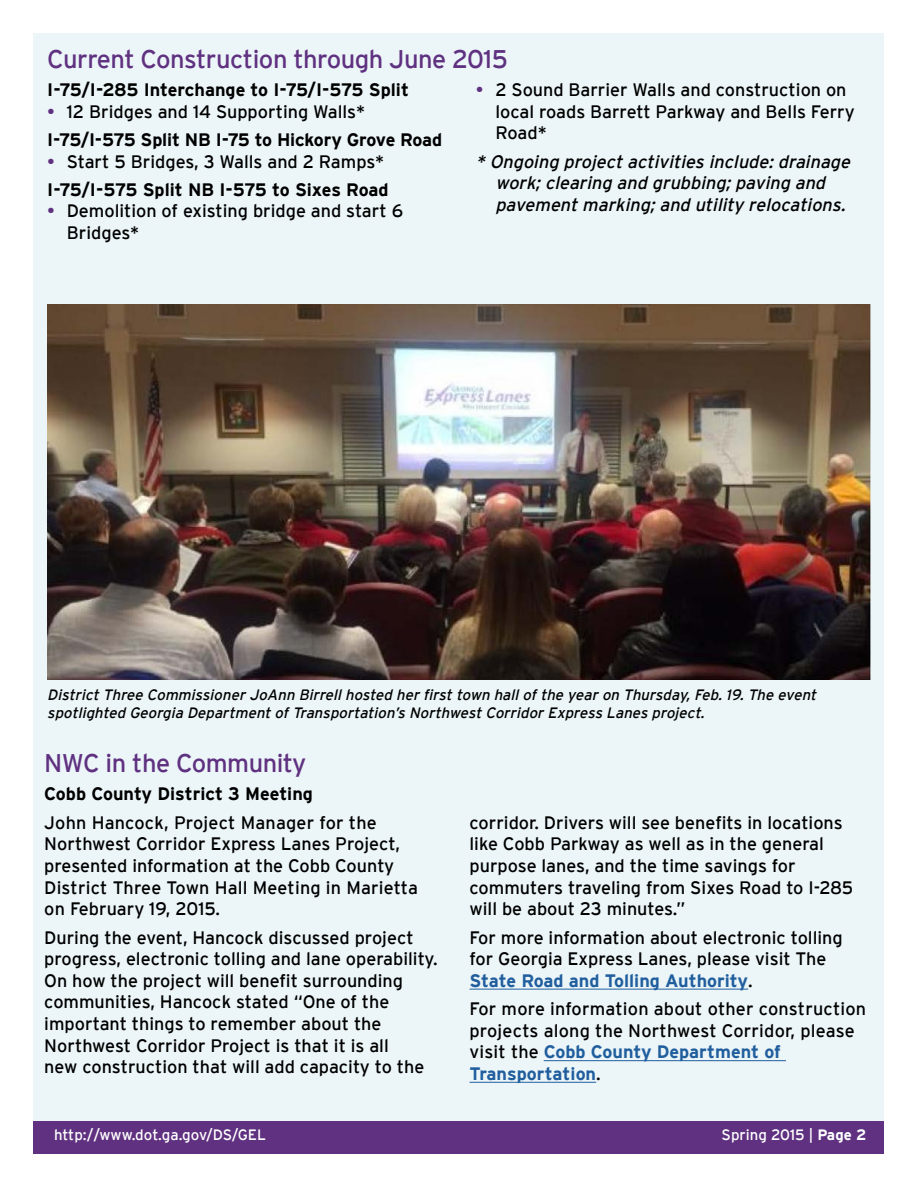
<style>
.page{position:relative;width:918px;height:1188px;background:#fff}
.page>*{position:absolute;margin:0;border:0;box-sizing:border-box;transform-origin:0 0}
.t1{font:25.5px "Interstate";letter-spacing:-.02em;color:#5f3180}
.t2{font:18px/21.6px "Interstate";color:#000}
.t3{font:700 18px/28.3px "Interstate";letter-spacing:-.01em;color:#000}
.t4{font:italic 18px/21.6px "Interstate";color:#000}
.t5{font:italic 15px/18px "Interstate";color:#000}
.t6{font:15px "Interstate";color:#fff}
.s1{font-weight:400;color:#5f3180}
.s2{font-weight:400}
.s3{color:#5f3180}
.s4{font-weight:700;color:#215e9e}
.s5{font-weight:700}
</style>
<div class="page">
<div style="left:34px;top:34px;width:850px;height:1092px;background:#ecf6f8"></div>
<div style="left:34px;top:1121px;width:850px;height:33px;background:#5f3180"></div>
<img style="left:47px;top:305px;width:824px;height:375px">
<hr style="left:470px;top:989px;width:278px;height:1px;background:#215e9e">
<hr style="left:544px;top:1060px;width:242px;height:1px;background:#215e9e">
<hr style="left:470px;top:1082px;width:126px;height:1px;background:#215e9e">
<h1 class="t1" style="left:47px;top:44px;width:462px">Current Construction through June 2015</h1>
<p class="t3" style="left:47px;top:75px;width:363px">I-75/I-285 Interchange to I-75/I-575 Split</p>
<p class="t3" style="left:47px;top:97px;width:396px"><span class="s1">•</span> <span class="s2">12 Bridges and 14 Supporting Walls*<br></span>I-75/I-575 Split NB I-75 to Hickory Grove Road</p>
<p class="t3" style="left:47px;top:147px;width:343px"><span class="s1">•</span> <span class="s2">Start 5 Bridges, 3 Walls and 2 Ramps*<br></span>I-75/I-575 Split NB I-575 to Sixes Road</p>
<p class="t2" style="left:67px;top:200px;width:338px;text-indent:-19px"><span class="s3">•</span> Demolition of existing bridge and start 6<br>Bridges*</p>
<p class="t2" style="left:495px;top:79px;width:361px;text-indent:-19px"><span class="s3">•</span> 2 Sound Barrier Walls and construction on local roads Barrett Parkway and Bells Ferry<br>Road*</p>
<p class="t4" style="left:495px;top:150px;width:361px;text-indent:-19px">* Ongoing projectactivities include:drainage work;clearing and grubbing;paving and pavementmarking;and utility relocations.</p>
<p class="t5" style="left:47px;top:686px;width:774px">DistrictThree CommissionerJoAnn Birrellhosted herfirsttown hallofthe yearon Thursday,Feb.19.The event spotlighted Georgia DepartmentofTransportation’s NorthwestCorridorExpress Lanes project.</p>
<h1 class="t1" style="left:44px;top:749px;width:264px">NWC in the Community</h1>
<p class="t3" style="left:44px;top:780px;width:270px">Cobb County District 3 Meeting</p>
<p class="t2" style="left:44px;top:812px;width:375px">John Hancock, Project Manager for the Northwest Corridor Express Lanes Project, presented information at the Cobb County District Three Town Hall Meeting in Marietta on February 19, 2015.</p>
<p class="t2" style="left:44px;top:926px;width:395px">During the event, Hancock discussed project progress, electronic tolling and lane operability.<br>On how the project will benefit surrounding communities, Hancock stated “One of the important things to remember about the Northwest Corridor Project is that it is all<br>new construction that will add capacity to the</p>
<p class="t2" style="left:470px;top:812px;width:385px">corridor. Drivers will see benefits in locations like Cobb Parkway as well as in the general purpose lanes, and the time savings for commuters traveling from Sixes Road to I-285 will be about 23 minutes.”</p>
<p class="t2" style="left:470px;top:926px;width:375px">For more information about electronic tolling for Georgia Express Lanes, please visit The<br><span class="s4">State Road and Tolling Authority</span>.</p>
<p class="t2" style="left:470px;top:998px;width:398px">For more information about other construction projects along the Northwest Corridor, please visit the <span class="s4">Cobb County Department of Transportation</span>.</p>
<p class="t6" style="left:54px;top:1126px;width:214px">http://www.dot.ga.gov/DS/GEL</p>
<p class="t6" style="left:722px;top:1126px;width:146px">Spring 2015 | <span class="s5">Page 2</span></p>
</div>
